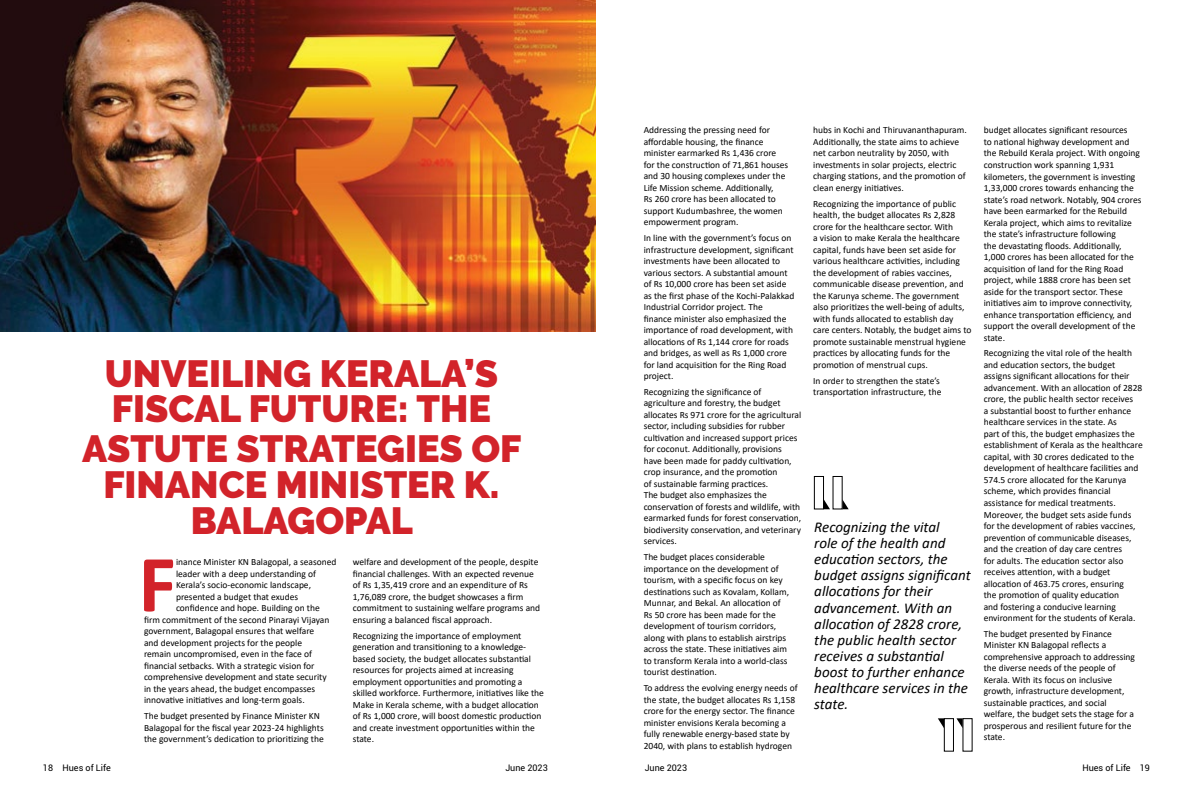
<style>
.page{position:relative;width:1191px;height:794px;background:#fff}
.page>*{position:absolute;margin:0;border:0;box-sizing:border-box;transform-origin:0 0}
.t1{font:700 82px "Calibri";color:#d2232a}
.t2{font:900 37.7px/35.8px "Raleway";color:#d2232a}
.t3{font:italic 15px/16px "Calibri";color:#000}
.t4{font:9.5px/11.5px "Calibri";color:#000}
.t5{font:9px "Roboto";color:#000}
</style>
<div class="page">
<img style="left:0;top:0;width:595px;height:332px">
<div style="left:814px;top:476px;width:10px;height:33px;border:1px solid #000"></div>
<svg style="left:824px;top:499px;width:6px;height:10px"></svg>
<svg style="left:842px;top:499px;width:6px;height:10px"></svg>
<svg style="left:956px;top:718px;width:6px;height:9px"></svg>
<div style="left:944px;top:718px;width:9px;height:33px;border:1px solid #000"></div>
<svg style="left:938px;top:718px;width:6px;height:10px"></svg>
<h2 class="t2" style="left:105px;top:355px;width:395px">UNVEILING KERALA’S<br>FISCAL FUTURE: THE</h2>
<h2 class="t2" style="left:82px;top:431px;width:441px;text-align:center">ASTUTE STRATEGIES OF<br>FINANCE MINISTER K.<br>BALAGOPAL</h2>
<h1 class="t1" style="left:138px;top:526px;width:39px">F</h1>
<p class="t4" style="left:176px;top:556px;width:162px">inance Minister KN Balagopal, a seasoned</p>
<p class="t4" style="left:353px;top:556px;width:189px">welfare and development of the people, despite financial challenges. With an expected revenue of Rs 1,35,419 crore and an expenditure of Rs 1,76,089 crore, the budget showcases a firm commitment to sustaining welfare programs and ensuring a balanced fiscal approach.</p>
<p class="t4" style="left:353px;top:629px;width:193px">Recognizing the importance of employment generation and transitioning to a knowledge&shy;based society, the budget allocates substantial resources for projects aimed at increasing employment opportunities and promoting a skilled workforce. Furthermore, initiatives like the Make in Kerala scheme, with a budget allocation of Rs 1,000 crore, will boost domestic production and create investment opportunities within the state.</p>
<p class="t4" style="left:176px;top:567px;width:141px">leader with a deep understanding of</p>
<p class="t4" style="left:176px;top:579px;width:137px">Kerala’s socio-economic landscape,</p>
<p class="t4" style="left:176px;top:590px;width:124px">presented a budget that exudes</p>
<p class="t4" style="left:176px;top:602px;width:145px">confidence and hope. Building on the</p>
<p class="t4" style="left:144px;top:614px;width:187px">firm commitment of the second Pinarayi Vijayan</p>
<p class="t4" style="left:144px;top:625px;width:172px">government, Balagopal ensures that welfare</p>
<p class="t4" style="left:144px;top:637px;width:160px">and development projects for the people</p>
<p class="t4" style="left:144px;top:648px;width:169px">remain uncompromised, even in the face of</p>
<p class="t4" style="left:144px;top:660px;width:172px">financial setbacks. With a strategic vision for</p>
<p class="t4" style="left:144px;top:671px;width:184px">comprehensive development and state security</p>
<p class="t4" style="left:144px;top:683px;width:173px">in the years ahead, the budget encompasses</p>
<p class="t4" style="left:144px;top:694px;width:162px">innovative initiatives and long-term goals.</p>
<p class="t4" style="left:144px;top:710px;width:181px">The budget presented by Finance Minister KN<br>Balagopal for the fiscal year 2023-24 highlights the government’s dedication to prioritizing the</p>
<p class="t4" style="left:643px;top:124px;width:146px">Addressing the pressing need for affordable housing, the finance minister earmarked Rs 1,436 crore for the construction of 71,861 houses and 30 housing complexes under the Life Mission scheme. Additionally,<br>Rs 260 crore has been allocated to support Kudumbashree, the women empowerment program.</p>
<p class="t4" style="left:643px;top:232px;width:152px">In line with the government’s focus on infrastructure development, significant investments have been allocated to various sectors. A substantial amount of Rs 10,000 crore has been set aside as the first phase of the Kochi-Palakkad Industrial Corridor project. The<br>finance minister also emphasized the importance of road development, with allocations of Rs 1,144 crore for roads and bridges, as well as Rs 1,000 crore for land acquisition for the Ring Road project.</p>
<p class="t4" style="left:643px;top:386px;width:159px">Recognizing the significance of agriculture and forestry, the budget allocates Rs 971 crore for the agricultural sector, including subsidies for rubber cultivation and increased support prices for coconut. Additionally, provisions have been made for paddy cultivation, crop insurance, and the promotion<br>of sustainable farming practices.<br>The budget also emphasizes the conservation of forests and wildlife, with earmarked funds for forest conservation, biodiversity conservation, and veterinary services.</p>
<p class="t4" style="left:643px;top:551px;width:147px">The budget places considerable importance on the development of tourism, with a specific focus on key destinations such as Kovalam, Kollam, Munnar, and Bekal. An allocation of Rs 50 crore has been made for the development of tourism corridors, along with plans to establish airstrips across the state. These initiatives aim to transform Kerala into a world-class tourist destination.</p>
<p class="t4" style="left:643px;top:682px;width:155px">To address the evolving energy needs of the state, the budget allocates Rs 1,158 crore for the energy sector. The finance minister envisions Kerala becoming a fully renewable energy-based state by 2040, with plans to establish hydrogen</p>
<p class="t4" style="left:813px;top:124px;width:155px">hubs in Kochi and Thiruvananthapuram.<br>Additionally, the state aims to achieve net carbon neutrality by 2050, with investments in solar projects, electric charging stations, and the promotion of clean energy initiatives.</p>
<p class="t4" style="left:813px;top:197px;width:160px">Recognizing the importance of public health, the budget allocates Rs 2,828 crore for the healthcare sector. With<br>a vision to make Kerala the healthcare capital, funds have been set aside for various healthcare activities, including the development of rabies vaccines, communicable disease prevention, and the Karunya scheme. The government also prioritizes the well-being of adults, with funds allocated to establish day care centers. Notably, the budget aims to promote sustainable menstrual hygiene practices by allocating funds for the promotion of menstrual cups.</p>
<p class="t4" style="left:813px;top:374px;width:130px">In order to strengthen the state’s transportation infrastructure, the</p>
<p class="t3" style="left:814px;top:519px;width:158px">Recognizing the vital<br>role of the health and education sectors, the budget assigns significant allocations for their advancement. With an allocation of 2828 crore, the public health sector receives a substantial boost to further enhance healthcare services in the state.</p>
<p class="t4" style="left:983px;top:124px;width:159px">budget allocates significant resources<br>to national highway development and the Rebuild Kerala project. With ongoing construction work spanning 1,931 kilometers, the government is investing 1,33,000 crores towards enhancing the state’s road network. Notably, 904 crores have been earmarked for the Rebuild Kerala project, which aims to revitalize the state’s infrastructure following<br>the devastating floods. Additionally, 1,000 crores has been allocated for the acquisition of land for the Ring Road project, while 1888 crore has been set aside for the transport sector. These initiatives aim to improve connectivity, enhance transportation efficiency, and support the overall development of the state.</p>
<p class="t4" style="left:983px;top:347px;width:161px">Recognizing the vital role of the health and education sectors, the budget assigns significant allocations for their advancement. With an allocation of 2828 crore, the public health sector receives<br>a substantial boost to further enhance healthcare services in the state. As<br>part of this, the budget emphasizes the establishment of Kerala as the healthcare capital, with 30 crores dedicated to the development of healthcare facilities and 574.5 crore allocated for the Karunya scheme, which provides financial assistance for medical treatments.<br>Moreover, the budget sets aside funds for the development of rabies vaccines, prevention of communicable diseases, and the creation of day care centres<br>for adults. The education sector also receives attention, with a budget allocation of 463.75 crores, ensuring<br>the promotion of quality education<br>and fostering a conducive learning environment for the students of Kerala.</p>
<p class="t4" style="left:983px;top:627px;width:153px">The budget presented by Finance Minister KN Balagopal reflects a comprehensive approach to addressing the diverse needs of the people of Kerala. With its focus on inclusive growth, infrastructure development, sustainable practices, and social welfare, the budget sets the stage for a prosperous and resilient future for the state.</p>
<p class="t5" style="left:43px;top:761px;width:69px">18 Hues of Life</p>
<p class="t5" style="left:505px;top:761px;width:44px">June 2023</p>
<p class="t5" style="left:644px;top:761px;width:44px">June 2023</p>
<p class="t5" style="left:1082px;top:761px;width:69px">Hues of Life 19</p>
</div>
